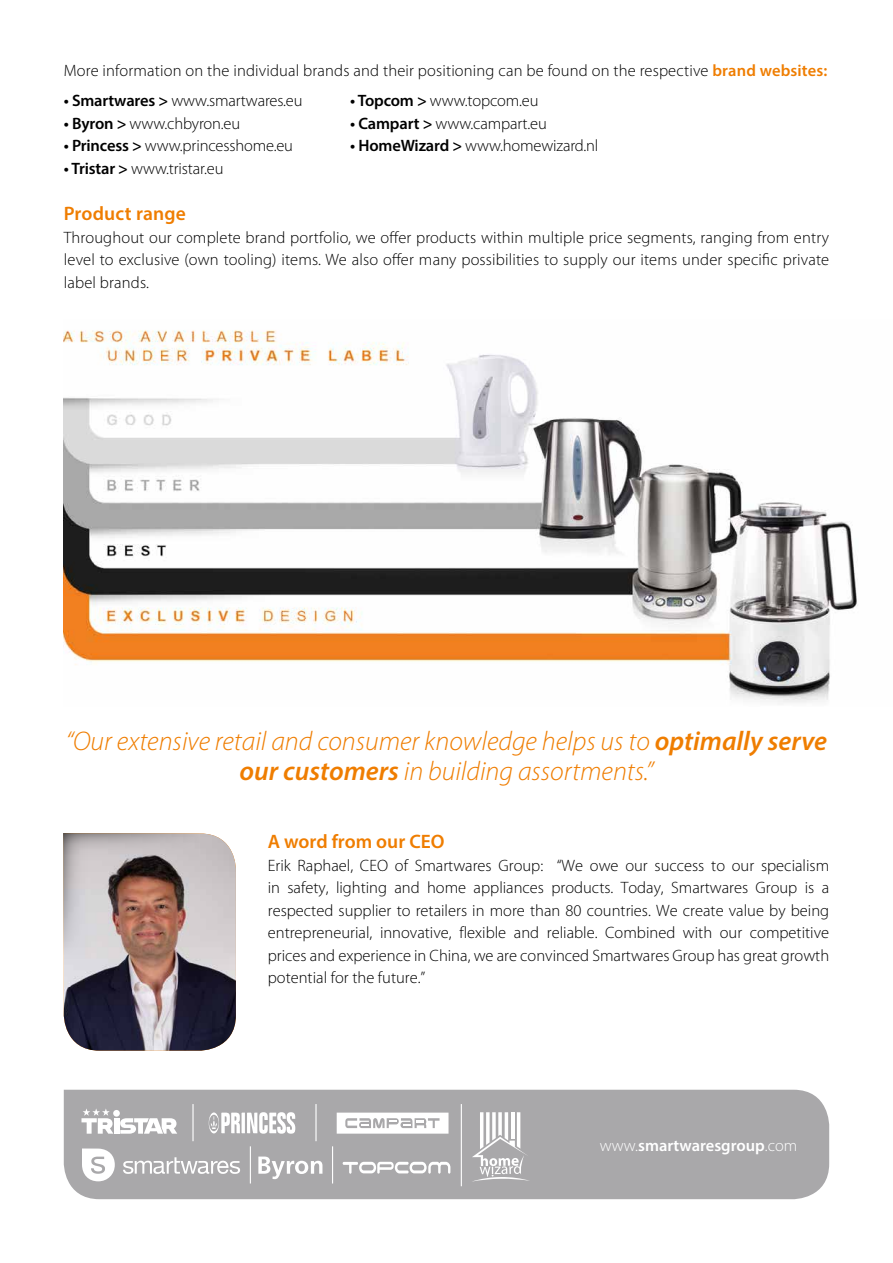
<style>
.page{position:relative;width:893px;height:1263px;background:#fff}
.page>*{position:absolute;margin:0;border:0;box-sizing:border-box;transform-origin:0 0}
.t1{font:italic 300 27px/30px "Myriad Pro";color:#ef7d00;text-align:center}
.t2{font:600 19.5px "Myriad Pro";color:#ef7d00}
.t3{font:300 16.5px/22.5px "Myriad Pro";color:#000;text-align:justify}
.t4{font:600 16.5px "Myriad Pro";color:#fff}
.s1{font-weight:600;color:#ef7d00}
.s2{font-weight:600}
.s3{font-weight:300}
</style>
<div class="page">
<div style="left:64px;top:1090px;width:765px;height:109px;background:#a9a8aa"></div>
<svg style="left:471px;top:1112px;width:59px;height:70px"></svg>
<div style="left:114px;top:1118px;width:5px;height:16px;background:#fff"></div>
<svg style="left:81px;top:1108px;width:32px;height:26px"></svg>
<div style="left:113px;top:1110px;width:7px;height:6px;background:#fff;border-radius:50%"></div>
<svg style="left:120px;top:1118px;width:57px;height:16px"></svg>
<hr style="left:192px;top:1104px;width:2px;height:37px;background:#fff">
<hr style="left:315px;top:1104px;width:2px;height:37px;background:#fff">
<hr style="left:250px;top:1146px;width:1px;height:37px;background:#fff">
<svg style="left:209px;top:1112px;width:86px;height:22px"></svg>
<svg style="left:337px;top:1112px;width:111px;height:22px"></svg>
<svg style="left:123px;top:1157px;width:117px;height:17px"></svg>
<svg style="left:82px;top:1148px;width:33px;height:33px"></svg>
<hr style="left:461px;top:1104px;width:1px;height:82px;background:#fff">
<svg style="left:258px;top:1156px;width:64px;height:23px"></svg>
<hr style="left:332px;top:1146px;width:1px;height:37px;background:#fff">
<svg style="left:343px;top:1162px;width:107px;height:12px"></svg>
<img style="left:64px;top:833px;width:172px;height:218px">
<svg style="left:96px;top:833px;width:102px;height:32px;background:#b3acae"></svg>
<svg style="left:64px;top:833px;width:32px;height:121px;background:#c7c4c7"></svg>
<img style="left:64px;top:330px;width:794px;height:373px">
<p class="t3" style="left:64px;top:60px;width:765px">More information on the individual brands and their positioning can be found on the respective <span class="s1">brand websites:</span></p>
<p class="t3" style="left:64px;top:90px;width:240px"><span class="s2">• Smartwares &gt;</span> www.smartwares.eu</p>
<p class="t3" style="left:350px;top:90px;width:190px"><span class="s2">• Topcom &gt;</span> www.topcom.eu</p>
<p class="t3" style="left:64px;top:112px;width:178px"><span class="s2">• Byron &gt;</span> www.chbyron.eu</p>
<p class="t3" style="left:350px;top:112px;width:198px"><span class="s2">• Campart &gt;</span> www.campart.eu</p>
<p class="t3" style="left:64px;top:135px;width:231px"><span class="s2">• Princess &gt;</span> www.princesshome.eu</p>
<p class="t3" style="left:350px;top:135px;width:250px"><span class="s2">• HomeWizard &gt;</span> www.homewizard.nl</p>
<p class="t3" style="left:64px;top:157px;width:161px"><span class="s2">• Tristar &gt;</span> www.tristar.eu</p>
<p class="t2" style="left:64px;top:201px;width:124px">Product range</p>
<p class="t3" style="left:64px;top:226px;width:767px">Throughout our complete brand portfolio, we offer products within multiple price segments, ranging from entry level to exclusive (own tooling) items. We also offer many possibilities to supply our items under specific private label brands.</p>
<h1 class="t1" style="left:66px;top:727px;width:763px">“Our extensive retail and consumer knowledge helps us to <span class="s2">optimally serve our customers</span> in building assortments.”</h1>
<p class="t2" style="left:268px;top:829px;width:178px">A word from our CEO</p>
<p class="t3" style="left:268px;top:854px;width:563px">Erik Raphael, CEO of Smartwares Group: “We owe our success to our specialism in safety, lighting and home appliances products. Today, Smartwares Group is a respected supplier to retailers in more than 80 countries. We create value by being entrepreneurial, innovative, flexible and reliable. Combined with our competitive prices and experience in China, we are convinced Smartwares Group has great growth potential for the future.”</p>
<p class="t4" style="left:600px;top:1134px;width:199px"><span class="s3">www.</span>smartwaresgroup<span class="s3">.com</span></p>
</div>
